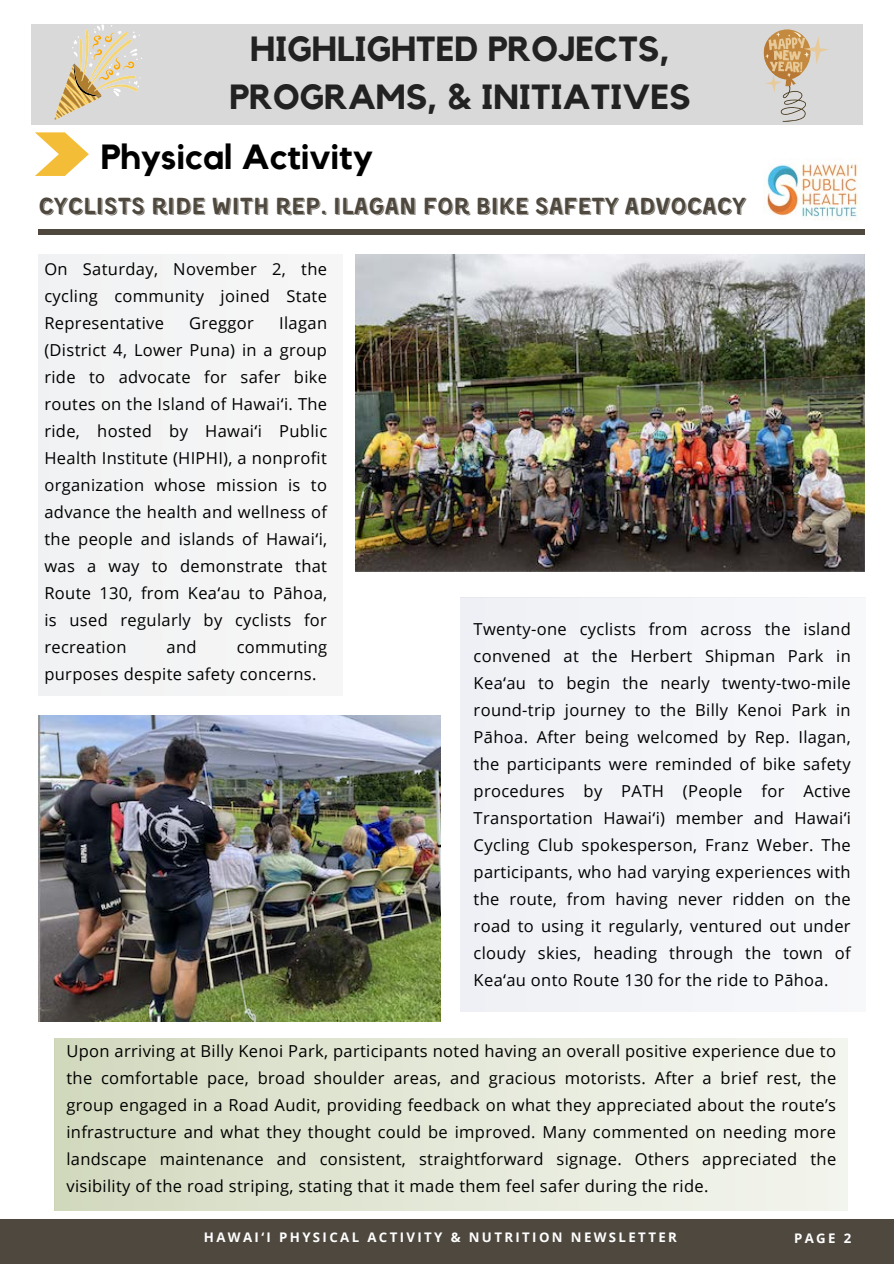
<style>
.page{position:relative;width:894px;height:1264px;background:#fff}
.page>*{position:absolute;margin:0;border:0;box-sizing:border-box;transform-origin:0 0}
.t1{font:700 34.8px/48.3px "Kollektif";color:#222;text-align:center}
.t2{font:700 34.8px "Kollektif";color:#000}
.t3{font:24px "Kent 4 F Shadowed";color:#4e483e}
.t4{font:16.5px/27px "Open Sans";letter-spacing:.02em;color:#000;text-align:justify}
.t5{font:700 13.2px "Open Sans";letter-spacing:.18em;color:#fff}
.s1{font-family:"Noto Sans"}
</style>
<div class="page">
<div style="left:0;top:1219px;width:893px;height:44px;background:#4e483e"></div>
<svg style="left:35px;top:132px;width:54px;height:44px"></svg>
<div style="left:38px;top:229px;width:826px;height:6px;background:#4e483e"></div>
<div style="left:810px;top:24px;width:52px;height:100px;background:#d9d9d9"></div>
<div style="left:83px;top:24px;width:727px;height:100px;background:#d9d9d9"></div>
<div style="left:31px;top:24px;width:52px;height:100px;background:#d9d9d9"></div>
<div style="left:38px;top:255px;width:198px;height:440px;background:#f2f3f4"></div>
<img style="left:356px;top:255px;width:508px;height:316px">
<div style="left:460px;top:597px;width:405px;height:414px;background:#f3f4f7"></div>
<img style="left:38px;top:715px;width:402px;height:306px">
<svg style="left:55px;top:1038px;width:792px;height:172px;background:#e3e7d7"></svg>
<img style="left:763px;top:160px;width:96px;height:57px">
<svg style="left:54px;top:24px;width:88px;height:96px"></svg>
<svg style="left:763px;top:29px;width:65px;height:93px"></svg>
<p class="t1" style="left:229px;top:26px;width:462px">HIGHLIGHTED PROJECTS,<br>PROGRAMS, &amp; INITIATIVES</p>
<h2 class="t2" style="left:101px;top:140px;width:274px">Physical Activity</h2>
<p class="t3" style="left:38px;top:196px;width:708px">CYCLISTS RIDE WITH REP. ILAGAN FOR BIKE SAFETY ADVOCACY</p>
<p class="t4" style="left:44px;top:255px;width:284px">On Saturday, November 2, the cycling community joined State Representative</p>
<p class="t4" style="left:44px;top:309px;width:284px;text-indent:235px">Ilagan (District 4, Lower Puna) in a group ride to advocate for safer bike routes on the Island of Hawai<span class="s1">ʻ</span>i. The ride, hosted by Hawai<span class="s1">ʻ</span>i Public Health Institute (HIPHI), a nonprofit organization whose mission is to advance the health and wellness of the people and islands of Hawai<span class="s1">ʻ</span>i, was a way to demonstrate that Route 130, from Kea<span class="s1">ʻ</span>au to Pāhoa, is used regularly by cyclists for recreation</p>
<p class="t4" style="left:189px;top:309px;width:66px">Greggor</p>
<p class="t4" style="left:166px;top:633px;width:32px">and</p>
<p class="t4" style="left:44px;top:633px;width:284px;text-indent:192px">commuting purposes despite safety concerns.</p>
<p class="t4" style="left:473px;top:614px;width:379px">Twenty-one cyclists from across the island convened at the Herbert Shipman Park in Kea<span class="s1">ʻ</span>au to begin the nearly twenty-two-mile round-trip journey to the Billy Kenoi Park in Pāhoa. After being welcomed by Rep. Ilagan, the participants were reminded of bike safety procedures by PATH (People for Active Transportation Hawai<span class="s1">ʻ</span>i) member and Hawai<span class="s1">ʻ</span>i Cycling Club spokesperson, Franz Weber. The participants, who had varying experiences with the route, from having never ridden on the road to using it regularly, ventured out under cloudy skies, heading through the town of Kea<span class="s1">ʻ</span>au onto Route 130 for the ride to Pāhoa.</p>
<h3 class="t4" style="left:66px;top:1036px;width:771px">Upon arriving at Billy Kenoi Park, participants noted having an overall positive experience due to the comfortable pace, broad shoulder areas, and gracious motorists. After a brief rest, the group engaged in a Road Audit, providing feedback on what they appreciated about the route’s infrastructure and what they thought could be improved. Many commented on needing more landscape maintenance and consistent, straightforward signage. Others appreciated the visibility of the road striping, stating that it made them feel safer during the ride.</h3>
<h1 class="t5" style="left:204px;top:1228px;width:474px">HAWAI‘I PHYSICAL ACTIVITY &amp; NUTRITION NEWSLETTER</h1>
<p class="t5" style="left:793px;top:1229px;width:59px">PAGE 2</p>
</div>
